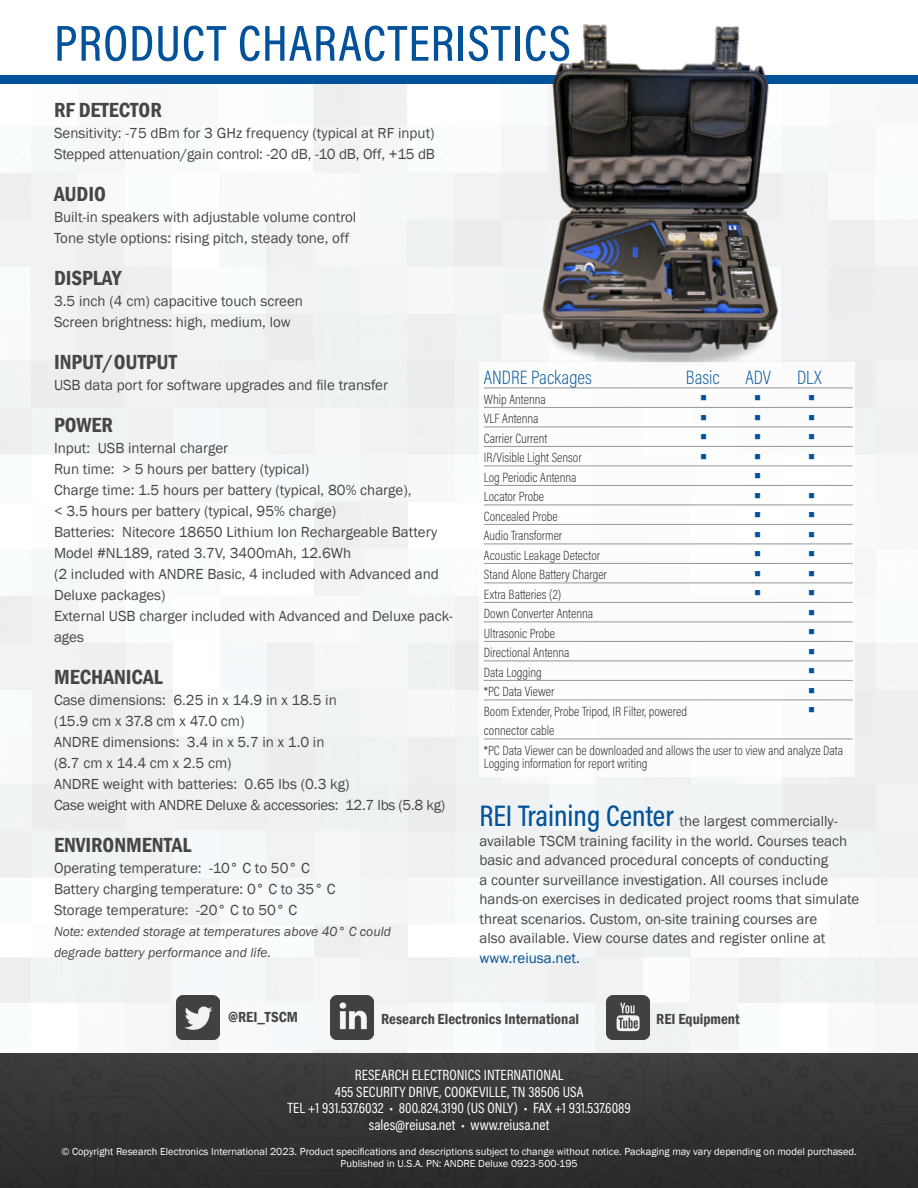
<style>
.page{position:relative;width:918px;height:1188px;background:#fff}
.page>*{position:absolute;margin:0;border:0;box-sizing:border-box;transform-origin:0 0}
.t1{font:500 51px "Acumin Pro Cond";letter-spacing:.02em;color:#01529a}
.t2{font:700 28.5px "Acumin Pro Cond";color:#01529a}
.t3{font:600 condensed 21px "Franklin Gothic";color:#454647}
.t4{font:200 19.5px "Acumin Pro Cond";color:#01529a}
.t5{font:15px/19.5px "Franklin Gothic";color:#454647}
.t6{font:15px "Acumin Pro Cond";color:#fff}
.t7{font:600 condensed 15px "Franklin Gothic";color:#454647}
.t8{font:15px "Franklin Gothic";letter-spacing:-.02em;color:#454647}
.t9{font:200 13.5px/13.5px "Acumin Pro Cond";color:#231f20}
.t10{font:italic 13.5px "Franklin Gothic";color:#454647}
.Bullets{font:10.5px "Franklin Gothic";color:#fff}
.s1{font-family:"Acumin Pro Cond";font-weight:500;font-size:30px;color:#01529a}
.s2{color:#01529a}
</style>
<div class="page">
<img style="left:0;top:84px;width:918px;height:969px">
<img style="left:0;top:1053px;width:918px;height:135px">
<div style="left:0;top:76px;width:918px;height:8px;background:#01529a"></div>
<img style="left:330px;top:996px;width:44px;height:43px">
<img style="left:607px;top:996px;width:43px;height:43px">
<img style="left:177px;top:996px;width:43px;height:43px">
<img style="left:467px;top:24px;width:365px;height:353px">
<div style="left:480px;top:363px;width:375px;height:414px;background:#fff"></div>
<hr style="left:484px;top:388px;width:369px;height:1px;background:#939598">
<hr style="left:484px;top:407px;width:369px;height:1px;background:#939598">
<hr style="left:484px;top:427px;width:369px;height:1px;background:#939598">
<hr style="left:484px;top:446px;width:369px;height:1px;background:#939598">
<hr style="left:484px;top:466px;width:369px;height:1px;background:#939598">
<hr style="left:484px;top:485px;width:369px;height:1px;background:#939598">
<hr style="left:484px;top:505px;width:369px;height:1px;background:#939598">
<hr style="left:484px;top:524px;width:369px;height:1px;background:#939598">
<hr style="left:484px;top:544px;width:369px;height:1px;background:#939598">
<hr style="left:484px;top:563px;width:369px;height:1px;background:#939598">
<hr style="left:484px;top:583px;width:369px;height:1px;background:#939598">
<hr style="left:484px;top:602px;width:369px;height:1px;background:#939598">
<hr style="left:484px;top:622px;width:369px;height:1px;background:#939598">
<hr style="left:484px;top:641px;width:369px;height:1px;background:#939598">
<hr style="left:484px;top:661px;width:369px;height:1px;background:#939598">
<hr style="left:484px;top:680px;width:369px;height:1px;background:#939598">
<hr style="left:484px;top:700px;width:369px;height:1px;background:#939598">
<hr style="left:484px;top:739px;width:369px;height:1px;background:#939598">
<p class="t1" style="left:54px;top:10px;width:518px">PRODUCT CHARACTERISTICS</p>
<p class="t3" style="left:54px;top:96px;width:109px">RF DETECTOR</p>
<p class="t5" style="left:54px;top:123px;width:382px">Sensitivity: -75 dBm for 3 GHz frequency (typical at RF input)</p>
<p class="t5" style="left:54px;top:144px;width:382px">Stepped attenuation/gain control: -20 dB, -10 dB, Off, +15 dB</p>
<p class="t3" style="left:54px;top:180px;width:53px">AUDIO</p>
<p class="t5" style="left:54px;top:207px;width:304px">Built-in speakers with adjustable volume control</p>
<p class="t5" style="left:54px;top:228px;width:297px">Tone style options: rising pitch, steady tone, off</p>
<p class="t3" style="left:54px;top:264px;width:69px">DISPLAY</p>
<p class="t5" style="left:54px;top:291px;width:251px">3.5 inch (4 cm) capacitive touch screen</p>
<p class="t5" style="left:54px;top:312px;width:238px">Screen brightness: high, medium, low</p>
<p class="t3" style="left:54px;top:348px;width:125px">INPUT/OUTPUT</p>
<p class="t5" style="left:54px;top:375px;width:336px">USB data port for software upgrades and file transfer</p>
<p class="t3" style="left:54px;top:411px;width:60px">POWER</p>
<p class="t5" style="left:54px;top:438px;width:176px">Input: USB internal charger</p>
<p class="t5" style="left:54px;top:459px;width:257px">Run time: &gt; 5 hours per battery (typical)</p>
<p class="t5" style="left:54px;top:480px;width:359px;line-height:21px">Charge time: 1.5 hours per battery (typical, 80% charge), &lt; 3.5 hours per battery (typical, 95% charge)</p>
<p class="t5" style="left:54px;top:522px;width:385px;line-height:21px">Batteries: Nitecore 18650 Lithium Ion Rechargeable Battery<br>Model #NL189, rated 3.7V, 3400mAh, 12.6Wh</p>
<p class="t5" style="left:54px;top:564px;width:386px;line-height:21px">(2 included with ANDRE Basic, 4 included with Advanced and<br>Deluxe packages)</p>
<p class="t5" style="left:54px;top:606px;width:400px;line-height:21px">External USB charger included with Advanced and Deluxe pack&shy;ages</p>
<p class="t3" style="left:54px;top:663px;width:110px">MECHANICAL</p>
<p class="t5" style="left:54px;top:690px;width:284px;line-height:21px">Case dimensions: 6.25 in x 14.9 in x 18.5 in (15.9 cm x 37.8 cm x 47.0 cm)</p>
<p class="t5" style="left:54px;top:732px;width:272px;line-height:21px">ANDRE dimensions: 3.4 in x 5.7 in x 1.0 in (8.7 cm x 14.4 cm x 2.5 cm)</p>
<p class="t5" style="left:54px;top:774px;width:297px">ANDRE weight with batteries: 0.65 lbs (0.3 kg)</p>
<p class="t8" style="left:54px;top:795px;width:393px">Case weight with ANDRE Deluxe &amp; accessories: 12.7 lbs (5.8 kg)</p>
<p class="t3" style="left:54px;top:831px;width:139px">ENVIRONMENTAL</p>
<p class="t5" style="left:54px;top:858px;width:257px">Operating temperature: -10° C to 50° C</p>
<p class="t5" style="left:54px;top:879px;width:283px">Battery charging temperature: 0° C to 35° C</p>
<p class="t5" style="left:54px;top:900px;width:245px">Storage temperature: -20° C to 50° C</p>
<p class="t10" style="left:54px;top:923px;width:339px">Note: extended storage at temperatures above 40° C could</p>
<p class="t10" style="left:54px;top:944px;width:219px">degrade battery performance and life.</p>
<p class="t4" style="left:484px;top:365px;width:110px">ANDRE Packages</p>
<p class="t4" style="left:686px;top:365px;width:35px">Basic</p>
<p class="t4" style="left:745px;top:365px;width:27px">ADV</p>
<p class="t4" style="left:797px;top:365px;width:26px">DLX</p>
<p class="t9" style="left:484px;top:392px;width:63px">Whip Antenna</p>
<p class="t2" style="left:700px;top:377px;width:63px">• •</p>
<p class="t2" style="left:808px;top:377px;width:9px">•</p>
<p class="t9" style="left:484px;top:412px;width:56px">VLF Antenna</p>
<p class="t2" style="left:700px;top:396px;width:63px">• •</p>
<p class="t2" style="left:808px;top:396px;width:9px">•</p>
<p class="t9" style="left:484px;top:431px;width:65px">Carrier Current</p>
<p class="t2" style="left:700px;top:416px;width:63px">• •</p>
<p class="t2" style="left:808px;top:416px;width:9px">•</p>
<p class="t9" style="left:484px;top:451px;width:99px">IR/Visible Light Sensor</p>
<p class="t2" style="left:700px;top:435px;width:63px">• •</p>
<p class="t2" style="left:808px;top:435px;width:9px">•</p>
<p class="t9" style="left:484px;top:470px;width:94px">Log Periodic Antenna</p>
<p class="t2" style="left:754px;top:455px;width:9px">•</p>
<p class="t9" style="left:484px;top:490px;width:62px">Locator Probe</p>
<p class="t2" style="left:754px;top:474px;width:63px">• •</p>
<p class="t9" style="left:484px;top:509px;width:75px">Concealed Probe</p>
<p class="t2" style="left:754px;top:494px;width:63px">• •</p>
<p class="t9" style="left:484px;top:529px;width:80px">Audio Transformer</p>
<p class="t2" style="left:754px;top:513px;width:63px">• •</p>
<p class="t9" style="left:484px;top:548px;width:118px">Acoustic Leakage Detector</p>
<p class="t2" style="left:754px;top:533px;width:63px">• •</p>
<p class="t9" style="left:484px;top:568px;width:125px">Stand Alone Battery Charger</p>
<p class="t2" style="left:754px;top:552px;width:63px">• •</p>
<p class="t9" style="left:484px;top:587px;width:79px">Extra Batteries (2)</p>
<p class="t2" style="left:754px;top:572px;width:63px">• •</p>
<p class="t9" style="left:484px;top:607px;width:111px">Down Converter Antenna</p>
<p class="t2" style="left:808px;top:591px;width:9px">•</p>
<p class="t9" style="left:484px;top:626px;width:73px">Ultrasonic Probe</p>
<p class="t2" style="left:808px;top:611px;width:9px">•</p>
<p class="t9" style="left:484px;top:646px;width:87px">Directional Antenna</p>
<p class="t2" style="left:808px;top:630px;width:9px">•</p>
<p class="t9" style="left:484px;top:665px;width:60px">Data Logging</p>
<p class="t2" style="left:808px;top:650px;width:9px">•</p>
<p class="t9" style="left:484px;top:685px;width:72px">*PC Data Viewer</p>
<p class="t2" style="left:808px;top:669px;width:9px">•</p>
<p class="t9" style="left:484px;top:704px;width:205px">Boom Extender, Probe Tripod, IR Filter, powered</p>
<p class="t2" style="left:808px;top:689px;width:9px">•</p>
<p class="t9" style="left:484px;top:724px;width:72px">connector cable</p>
<p class="t9" style="left:484px;top:743px;width:361px">*PC Data Viewer can be downloaded and allows the user to view and analyze Data<br>Logging information for report writing</p>
<p class="t5" style="left:480px;top:812px;width:381px"><span class="s1">REI Training Center</span> the largest commercially&shy;available TSCM training facility in the world. Courses teach basic and advanced procedural concepts of conducting<br>a counter surveillance investigation. All courses include hands-on exercises in dedicated project rooms that simulate threat scenarios. Custom, on-site training courses are<br>also available. View course dates and register online at <span class="s2">www.reiusa.net.</span></p>
<p class="t7" style="left:229px;top:1007px;width:71px">@REI_TSCM</p>
<p class="t7" style="left:381px;top:1009px;width:199px">Research Electronics International</p>
<p class="t7" style="left:656px;top:1009px;width:85px">REI Equipment</p>
<p class="t6" style="left:355px;top:1065px;width:210px">RESEARCH ELECTRONICS INTERNATIONAL</p>
<p class="t6" style="left:335px;top:1082px;width:250px">455 SECURITY DRIVE, COOKEVILLE, TN 38506 USA</p>
<p class="t6" style="left:288px;top:1098px;width:345px">TEL +1 931.537.6032 • 800.824.3190 (US ONLY) • FAX +1 931.537.6089</p>
<p class="t6" style="left:369px;top:1115px;width:182px">sales@reiusa.net • www.reiusa.net</p>
<p class="Bullets" style="left:61px;top:1145px;width:797px">© Copyright Research Electronics International 2023. Product specifications and descriptions subject to change without notice. Packaging may vary depending on model purchased.</p>
<p class="Bullets" style="left:341px;top:1157px;width:239px">Published in U.S.A. PN: ANDRE Deluxe 0923-500-195</p>
</div>
